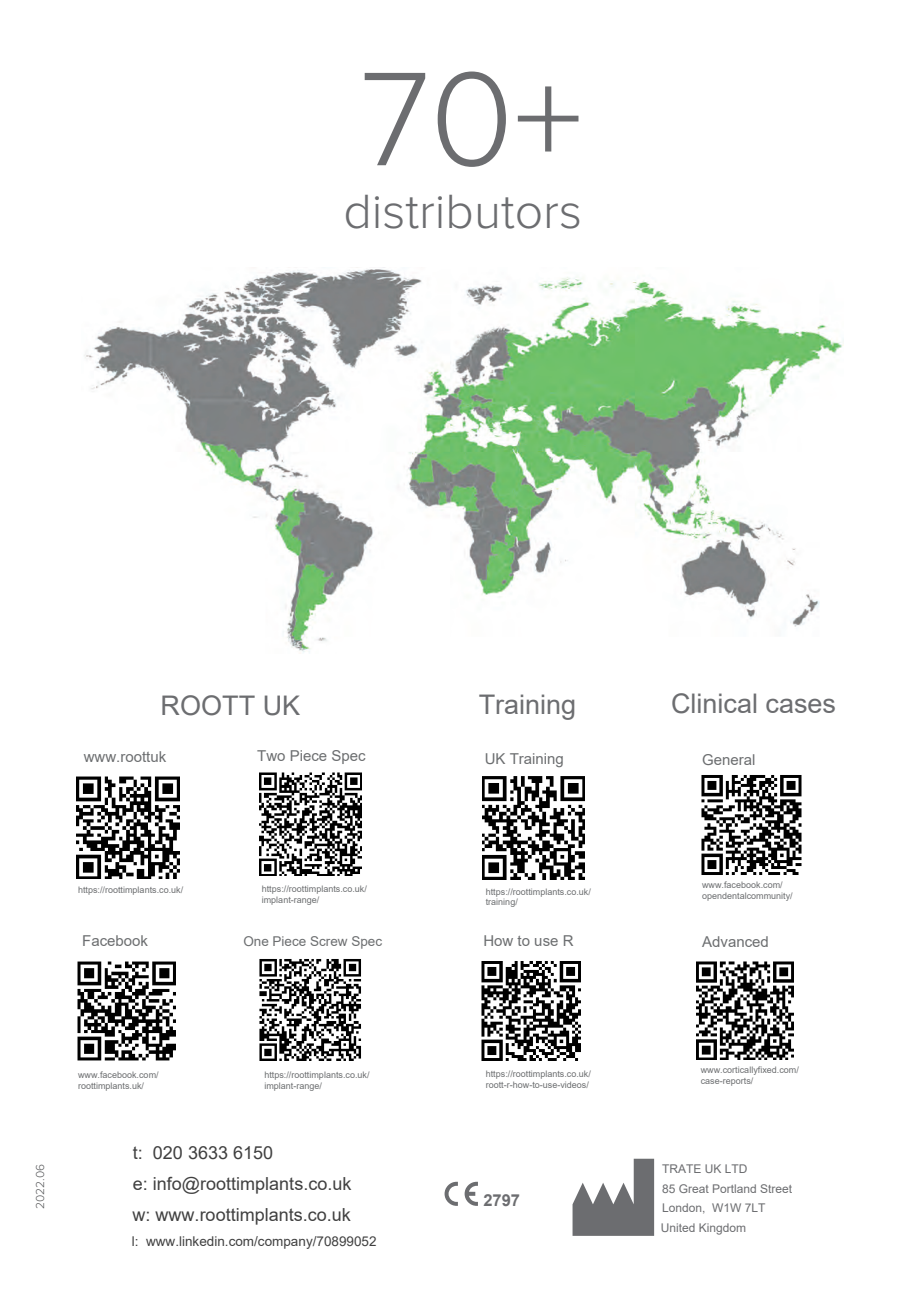
<style>
.page{position:relative;width:919px;height:1289px;background:#fff}
.page>*{position:absolute;margin:0;border:0;box-sizing:border-box;transform-origin:0 0}
.t1{font:300 138.3px "Proxima Nova";color:#6c6d70}
.t2{font:300 49.8px "Proxima Nova";color:#6c6d70}
.t3{font:27px "Arial";color:#6c6d70}
.t4{font:18px/30.9px "Arial";color:#404040}
.t5{font:700 16.5px "Arial";color:#6c6d70}
.t6{font:15px "Arial";color:#6c6e70}
.t7{font:13.5px "Arial";color:#404040}
.t8{font:13.5px "Arial";color:#6c6e70}
.t9{font:12px/19.5px "Arial";color:#6c6d70}
.t10{font:300 12px "Proxima Nova";color:#57585a}
.t11{font:9px/10.8px "Arial";color:#6c6e70}
</style>
<div class="page">
<img style="left:84px;top:269px;width:759px;height:384px">
<svg style="left:444px;top:1181px;width:34px;height:24px"></svg>
<svg style="left:572px;top:1158px;width:82px;height:77px"></svg>
<img style="left:77px;top:961px;width:99px;height:100px">
<img style="left:701px;top:775px;width:101px;height:100px">
<img style="left:696px;top:961px;width:97px;height:98px">
<img style="left:482px;top:776px;width:102px;height:104px">
<img style="left:481px;top:961px;width:100px;height:99px">
<img style="left:77px;top:776px;width:102px;height:103px">
<img style="left:259px;top:772px;width:102px;height:103px">
<img style="left:259px;top:959px;width:102px;height:101px">
<h1 class="t1" style="left:360px;top:56px;width:224px">70+</h1>
<h2 class="t2" style="left:343px;top:188px;width:240px">distributors</h2>
<h3 class="t3" style="left:161px;top:687px;width:141px">ROOTT UK</h3>
<h3 class="t6" style="left:84px;top:746px;width:84px">www.roottuk</h3>
<p class="t11" style="left:78px;top:884px;width:107px">https://roottimplants.co.uk/</p>
<h3 class="t6" style="left:257px;top:745px;width:110px">Two Piece Spec</h3>
<p class="t11" style="left:262px;top:883px;width:107px">https://roottimplants.co.uk/ implant-range/</p>
<h3 class="t3" style="left:478px;top:685px;width:99px">Training</h3>
<h3 class="t6" style="left:484px;top:748px;width:81px">UK Training</h3>
<p class="t11" style="left:486px;top:886px;width:107px">https://roottimplants.co.uk/ training/</p>
<h3 class="t6" style="left:82px;top:930px;width:67px">Facebook</h3>
<h3 class="t6" style="left:483px;top:930px;width:92px">How to use R</h3>
<h3 class="t8" style="left:243px;top:931px;width:140px">One Piece Screw Spec</h3>
<h3 class="t10" style="left:35px;top:1208px;width:47px;rotate:-90deg">2022.06</h3>
<p class="t11" style="left:78px;top:1069px;width:82px">www.facebook.com/ roottimplants.uk/</p>
<p class="t11" style="left:264px;top:1069px;width:107px">https://roottimplants.co.uk/ implant-range/</p>
<h3 class="t4" style="left:133px;top:1137px;width:142px">t: 020 3633 6150</h3>
<h3 class="t4" style="left:133px;top:1167px;width:220px">e: info@roottimplants.co.uk w: www.roottimplants.co.uk</h3>
<h3 class="t7" style="left:132px;top:1231px;width:246px">l: www.linkedin.com/company/70899052</h3>
<p class="t11" style="left:486px;top:1068px;width:107px">https://roottimplants.co.uk/ roott-r-how-to-use-videos/</p>
<h3 class="t5" style="left:483px;top:1193px;width:38px">2797</h3>
<h3 class="t3" style="left:671px;top:684px;width:167px">Clinical cases</h3>
<h3 class="t6" style="left:702px;top:749px;width:55px">General</h3>
<p class="t11" style="left:702px;top:879px;width:92px">www.facebook.com/ opendentalcommunity/</p>
<h3 class="t6" style="left:702px;top:931px;width:68px">Advanced</h3>
<p class="t11" style="left:700px;top:1064px;width:100px">www.corticallyfixed.com/ case-reports/</p>
<h3 class="t9" style="left:662px;top:1159px;width:132px">TRATE UK LTD<br>85 Great Portland Street<br>London, W1W 7LT</h3>
<h3 class="t9" style="left:660px;top:1217px;width:87px">United Kingdom</h3>
</div>
